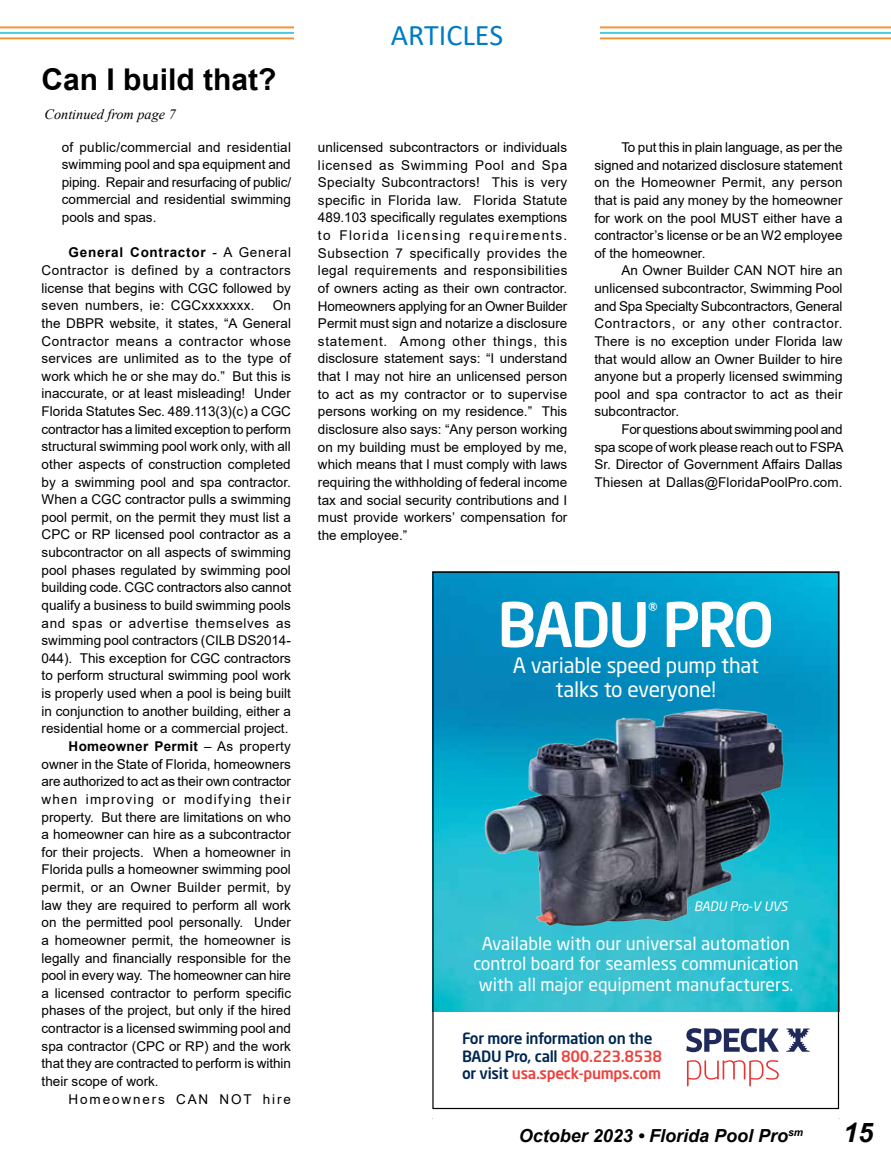
<style>
.page{position:relative;width:891px;height:1161px;background:#fff}
.page>*{position:absolute;margin:0;border:0;box-sizing:border-box;transform-origin:0 0}
.t1{font:500 60.6px "Neo Sans Std";letter-spacing:-.045em;color:#fff}
.t2{font:700 30px "Arial";color:#000}
.t3{font:30px "Calibri";color:#007cc3}
.t4{font:italic 700 27px "Arial";color:#000}
.t5{font:21px/23.4px "Neo Sans Std";letter-spacing:-.01em;color:#fff;text-align:center}
.t6{font:italic 700 18px "Arial";color:#000}
.t7{font:17.7px/21px "Neo Sans Std";color:#fff;text-align:center}
.t8{font:500 15.3px/17.7px "Neo Sans Std";letter-spacing:-.02em;color:#002652}
.t9{font:500 15.15px "Neo Sans Std";color:#fff}
.t10{font:italic 14.25px "Times New Roman";color:#000}
.t11{font:13.5px/17.7px "Arial";color:#000;text-align:justify}
.t12{font:13.5px "Arial";letter-spacing:.02em;color:#000}
.t13{font:13.5px "Arial";letter-spacing:.035em;color:#000}
.t14{font:13.5px "Arial";letter-spacing:.045em;color:#000}
.t15{font:13.5px "Arial";letter-spacing:.09em;color:#000}
.t16{font:700 13.5px "Arial";letter-spacing:.02em;color:#000}
.t17{font:13.5px "Arial";letter-spacing:.14em;color:#000}
.t18{font:italic 12.9px "Neo Sans Std";letter-spacing:-.01em;color:#fff}
.s1{font-weight:700}
.s2{font-weight:400}
.s3{color:#ef413d}
</style>
<div class="page">
<hr style="left:0;top:32px;width:891px;height:2px;background:#4fc6e0">
<hr style="left:0;top:37px;width:891px;height:3px;background:#f79433">
<hr style="left:0;top:26px;width:891px;height:3px;background:#f79433">
<div style="left:294px;top:0;width:306px;height:54px;background:#fff"></div>
<img style="left:434px;top:572px;width:406px;height:439px">
<img style="left:473px;top:689px;width:326px;height:258px">
<svg style="left:686px;top:1028px;width:93px;height:24px"></svg>
<svg style="left:786px;top:1029px;width:24px;height:23px"></svg>
<svg style="left:687px;top:1060px;width:92px;height:26px"></svg>
<h2 class="t2" style="left:42px;top:58px;width:237px">Can I build that?</h2>
<p class="t10" style="left:45px;top:105px;width:133px">Continued from page 7</p>
<p class="t11" style="left:62px;top:138px;width:231px">of public/commercial and residential swimming pool and spa equipment and piping. Repair and resurfacing of public/ commercial and residential swimming pools and spas.</p>
<p class="t11" style="left:42px;top:244px;width:251px;text-indent:27px"><span class="s1">General Contractor</span> - A General Contractor is defined by a contractors license that begins with CGC followed by seven numbers, ie: CGCxxxxxxx.</p>
<p class="t11" style="left:273px;top:297px;width:20px">On</p>
<p class="t11" style="left:42px;top:314px;width:251px">the DBPR website, it states, “A General</p>
<p class="t13" style="left:42px;top:331px;width:251px">Contractor means a contractor whose</p>
<p class="t11" style="left:42px;top:349px;width:251px">services are unlimited as to the type of</p>
<p class="t11" style="left:42px;top:367px;width:251px">work which he or she may do.” But this is</p>
<p class="t11" style="left:42px;top:385px;width:251px">inaccurate, or at least misleading! Under</p>
<p class="t11" style="left:42px;top:402px;width:251px">Florida Statutes Sec. 489.113(3)(c) a CGC</p>
<p class="t11" style="left:42px;top:420px;width:251px">contractor has a limited exception to perform</p>
<p class="t11" style="left:42px;top:438px;width:251px">structural swimming pool work only, with all</p>
<p class="t11" style="left:42px;top:455px;width:251px">other aspects of construction completed</p>
<p class="t11" style="left:42px;top:473px;width:251px">by a swimming pool and spa contractor.</p>
<p class="t11" style="left:42px;top:491px;width:251px">When a CGC contractor pulls a swimming</p>
<p class="t11" style="left:42px;top:508px;width:251px">pool permit, on the permit they must list a</p>
<p class="t11" style="left:42px;top:526px;width:251px">CPC or RP licensed pool contractor as a</p>
<p class="t11" style="left:42px;top:543px;width:251px">subcontractor on all aspects of swimming</p>
<p class="t11" style="left:42px;top:561px;width:251px">pool phases regulated by swimming pool</p>
<p class="t11" style="left:42px;top:579px;width:251px">building code. CGC contractors also cannot</p>
<p class="t11" style="left:42px;top:596px;width:251px">qualify a business to build swimming pools</p>
<p class="t14" style="left:42px;top:614px;width:251px">and spas or advertise themselves as</p>
<p class="t11" style="left:42px;top:632px;width:251px">swimming pool contractors (CILB DS2014-</p>
<p class="t11" style="left:42px;top:649px;width:251px">044). This exception for CGC contractors</p>
<p class="t11" style="left:42px;top:667px;width:251px">to perform structural swimming pool work</p>
<p class="t11" style="left:42px;top:684px;width:251px">is properly used when a pool is being built</p>
<p class="t11" style="left:42px;top:702px;width:251px">in conjunction to another building, either a</p>
<p class="t11" style="left:42px;top:720px;width:248px">residential home or a commercial project.</p>
<p class="t16" style="left:69px;top:737px;width:224px">Homeowner Permit <span class="s2">– As property</span></p>
<p class="t11" style="left:42px;top:755px;width:251px">owner in the State of Florida, homeowners</p>
<p class="t11" style="left:42px;top:773px;width:251px">are authorized to act as their own contractor</p>
<p class="t15" style="left:42px;top:790px;width:251px">when improving or modifying their</p>
<p class="t11" style="left:42px;top:808px;width:251px">property. But there are limitations on who</p>
<p class="t11" style="left:42px;top:825px;width:251px">a homeowner can hire as a subcontractor</p>
<p class="t11" style="left:42px;top:843px;width:251px">for their projects. When a homeowner in</p>
<p class="t11" style="left:42px;top:861px;width:251px">Florida pulls a homeowner swimming pool</p>
<p class="t12" style="left:42px;top:878px;width:251px">permit, or an Owner Builder permit, by</p>
<p class="t11" style="left:42px;top:896px;width:251px">law they are required to perform all work</p>
<p class="t11" style="left:42px;top:914px;width:251px">on the permitted pool personally. Under</p>
<p class="t11" style="left:42px;top:931px;width:251px">a homeowner permit, the homeowner is</p>
<p class="t11" style="left:42px;top:949px;width:251px">legally and financially responsible for the</p>
<p class="t11" style="left:42px;top:967px;width:251px">pool in every way. The homeowner can hire</p>
<p class="t11" style="left:42px;top:984px;width:251px">a licensed contractor to perform specific</p>
<p class="t11" style="left:42px;top:1002px;width:251px">phases of the project, but only if the hired</p>
<p class="t11" style="left:42px;top:1019px;width:251px">contractor is a licensed swimming pool and</p>
<p class="t11" style="left:42px;top:1037px;width:251px">spa contractor (CPC or RP) and the work</p>
<p class="t11" style="left:42px;top:1055px;width:251px">that they are contracted to perform is within</p>
<p class="t11" style="left:42px;top:1072px;width:119px">their scope of work.</p>
<p class="t17" style="left:69px;top:1090px;width:224px">Homeowners CAN NOT hire</p>
<h2 class="t3" style="left:391px;top:14px;width:114px">ARTICLES</h2>
<p class="t11" style="left:318px;top:138px;width:251px">unlicensed subcontractors or individuals licensed as Swimming Pool and Spa Specialty Subcontractors! This is very specific in Florida law. Florida Statute 489.103 specifically regulates exemptions to Florida licensing requirements.<br>Subsection 7 specifically provides the legal requirements and responsibilities of owners acting as their own contractor.<br>Homeowners applying for an Owner Builder Permit must sign and notarize a disclosure statement. Among other things, this disclosure statement says: “I understand that I may not hire an unlicensed person to act as my contractor or to supervise persons working on my residence.” This disclosure also says: “Any person working on my building must be employed by me, which means that I must comply with laws requiring the withholding of federal income tax and social security contributions and I must provide workers’ compensation for the employee.”</p>
<p class="t11" style="left:594px;top:138px;width:250px;text-indent:27px">To put this in plain language, as per the signed and notarized disclosure statement on the Homeowner Permit, any person that is paid any money by the homeowner for work on the pool MUST either have a contractor’s license or be an W2 employee of the homeowner.</p>
<p class="t11" style="left:594px;top:262px;width:250px;text-indent:27px">An Owner Builder CAN NOT hire an unlicensed subcontractor, Swimming Pool and Spa Specialty Subcontractors, General Contractors, or any other contractor.<br>There is no exception under Florida law that would allow an Owner Builder to hire anyone but a properly licensed swimming pool and spa contractor to act as their subcontractor.</p>
<p class="t11" style="left:594px;top:420px;width:250px;text-indent:27px">For questions about swimming pool and spa scope of work please reach out to FSPA Sr. Director of Government Affairs Dallas Thiesen at Dallas@FloridaPoolPro.com.</p>
<h1 class="t1" style="left:497px;top:586px;width:279px">BADU PRO</h1>
<p class="t9" style="left:648px;top:599px;width:11px">®</p>
<h3 class="t5" style="left:513px;top:654px;width:248px">A variable speed pump that talks to everyone!</h3>
<p class="t18" style="left:694px;top:899px;width:95px">BADU Pro-V UVS</p>
<h3 class="t7" style="left:473px;top:932px;width:327px">Available with our universal automation control board for seamless communication with all major equipment manufacturers.</h3>
<p class="t8" style="left:462px;top:1029px;width:202px">For more information on the<br>BADU Pro, call <span class="s3">800.223.8538 </span>or visit <span class="s3">usa.speck-pumps.com</span></p>
<h3 class="t6" style="left:519px;top:1123px;width:286px">October 2023 • Florida Pool Pro<sup>sm</sup></h3>
<h3 class="t4" style="left:843px;top:1114px;width:32px">15</h3>
</div>
